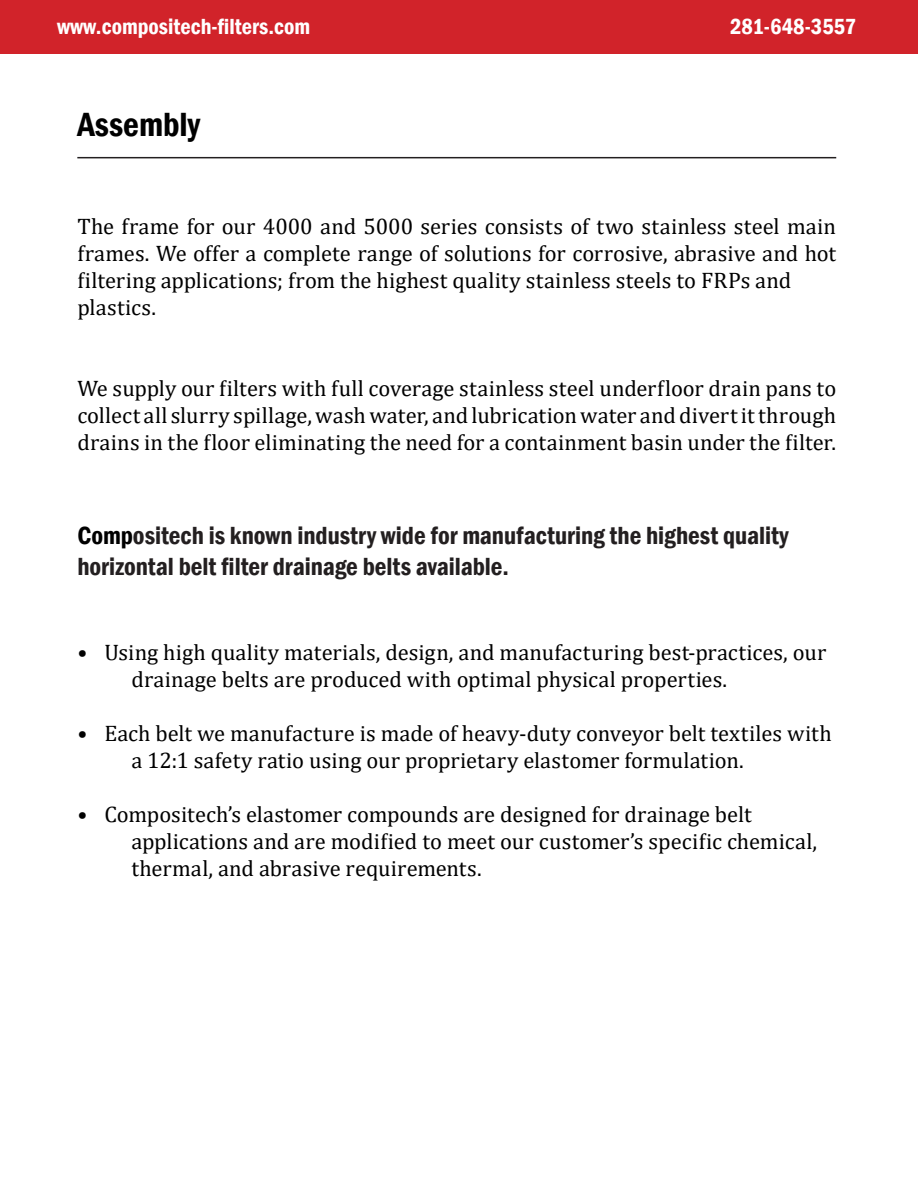
<style>
.page{position:relative;width:918px;height:1188px;background:#fff}
.page>*{position:absolute;margin:0;border:0;box-sizing:border-box;transform-origin:0 0}
.t1{font:600 condensed 34.5px "Franklin Gothic";color:#000}
.Body_Text{font:600 condensed 25.5px "Franklin Gothic";color:#231f20}
.Body_Text-2{font:22.5px/27px "Cambria Math";letter-spacing:.005em;color:#000}
.t2{font:600 condensed 22.5px "Franklin Gothic";color:#fff}
.s1{color:#000}
</style>
<div class="page">
<hr style="left:77px;top:157px;width:759px;height:1px;background:#231f20">
<div style="left:1px;top:1px;width:917px;height:53px;background:#d1232a"></div>
<p class="t2" style="left:57px;top:11px;width:254px">www.compositech-filters.com</p>
<p class="t2" style="left:730px;top:11px;width:128px">281-648-3557</p>
<p class="t1" style="left:77px;top:102px;width:124px">Assembly</p>
<p class="Body_Text-2" style="left:77px;top:212px;width:760px;text-align:justify">The frame for our 4000 and 5000 series consists of two stainless steel main frames. We offer a complete range of solutions for corrosive, abrasive and hot filtering applications; from the highest quality stainless steels to FRPs and</p>
<p class="Body_Text-2" style="left:77px;top:293px;width:80px">plastics.</p>
<p class="Body_Text-2" style="left:77px;top:374px;width:760px">We supply our filters with full coverage stainless steel underfloor drain pans to</p>
<p class="Body_Text-2" style="left:77px;top:401px;width:760px">collect all slurry spillage, wash water, and lubrication water and divert it through drains in the floor eliminating the need for a containment basin under the filter.</p>
<p class="Body_Text" style="left:77px;top:519px;width:713px"><span class="s1">Comp</span>ositech is known industry wide for manufacturing the highest quality</p>
<p class="Body_Text" style="left:77px;top:549px;width:433px">horizontal belt filter drainage belts available.</p>
<p class="Body_Text-2" style="left:77px;top:638px;width:751px">• Using high quality materials, design, and manufacturing best-practices, our</p>
<p class="Body_Text-2" style="left:131px;top:665px;width:597px">drainage belts are produced with optimal physical properties.</p>
<p class="Body_Text-2" style="left:131px;top:719px;width:702px;text-indent:-54px">• Each belt we manufacture is made of heavy-duty conveyor belt textiles with a 12:1 safety ratio using our proprietary elastomer formulation.</p>
<p class="Body_Text-2" style="left:77px;top:800px;width:676px">• Compositech’s elastomer compounds are designed for drainage belt</p>
<p class="Body_Text-2" style="left:131px;top:827px;width:687px">applications and are modified to meet our customer’s specific chemical, thermal, and abrasive requirements.</p>
</div>
